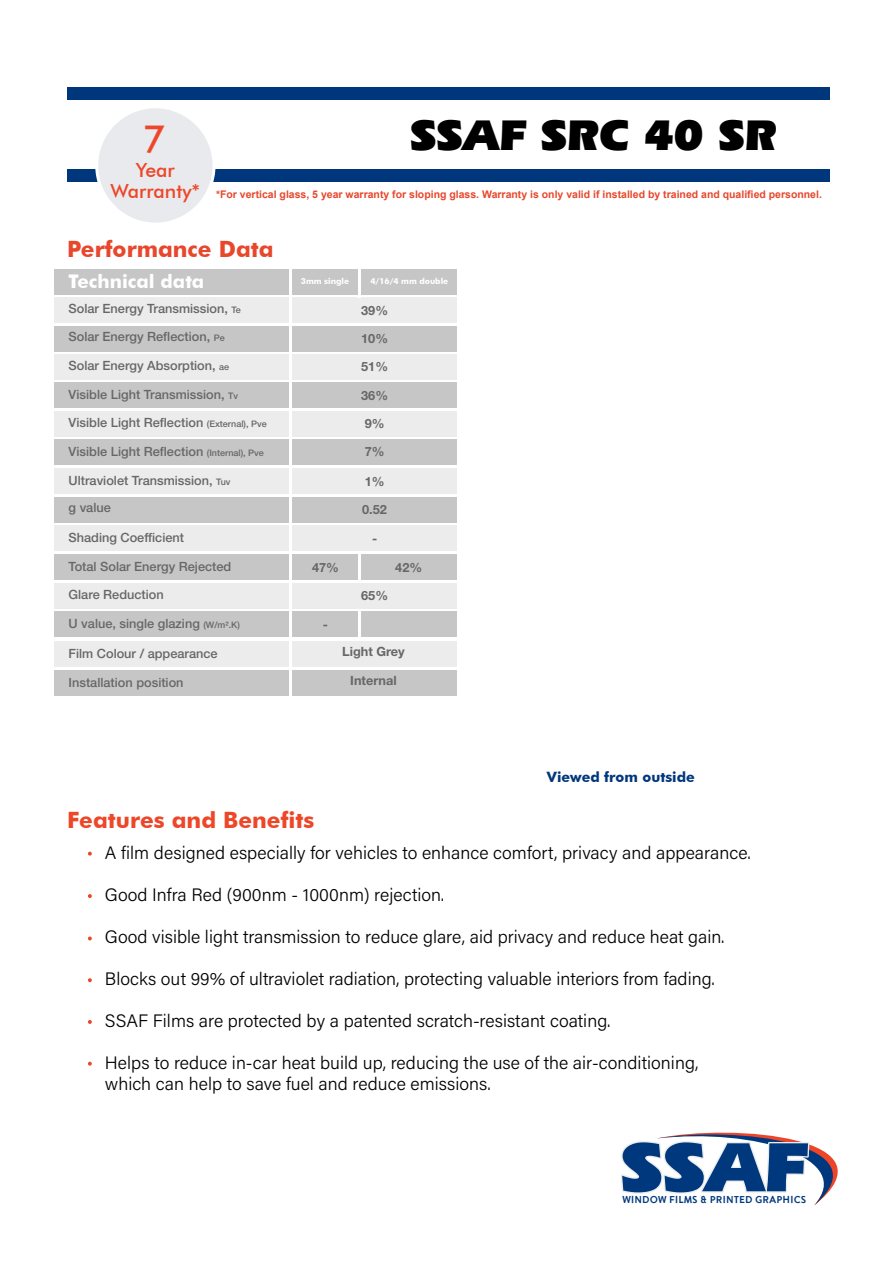
<style>
.page{position:relative;width:893px;height:1263px;background:#fff}
.page>*{position:absolute;margin:0;border:0;box-sizing:border-box;transform-origin:0 0}
.t1{font:900 45px "Eras IT Cby BT";color:#000}
.t2{font:500 39px "Futura BT";color:#ee4628}
.t3{font:700 22.5px "Futura BT";color:#ee4628}
.t4{font:700 22.5px "Futura BT";color:#e8472c}
.t5{font:500 19.5px/21px "Futura BT";color:#ee4628;text-align:center}
.t6{font:700 18.75px "Futura BT";color:#fff}
.t7{font:18px/21px "Acumin Variable Concept";color:#000}
.t8{font:700 14.25px "Futura BT";color:#00377c}
.t9{font:500 12.75px "Helvetica Neue LT Std";color:#666766}
.t10{font:700 12.75px "Helvetica Neue LT Std";color:#666766}
.t11{font:700 10.5px "Arial";color:#e8472c}
.t12{font:700 10.35px "Aron Grotesque";color:#00387d}
.t13{font:700 8.25px "Futura BT";color:#fff}
.s1{font-size:9px}
</style>
<div class="page">
<div style="left:67px;top:87px;width:762px;height:13px;background:#00377c"></div>
<div style="left:67px;top:169px;width:762px;height:13px;background:#00377c"></div>
<div style="left:97px;top:107px;width:117px;height:117px;background:#e8eaed;border-radius:50%"></div>
<div style="left:95px;top:105px;width:121px;height:121px;border:3px solid #fff;border-radius:50%"></div>
<svg style="left:88px;top:852px;width:4px;height:3px"></svg>
<svg style="left:88px;top:894px;width:4px;height:4px"></svg>
<svg style="left:88px;top:978px;width:4px;height:4px"></svg>
<svg style="left:88px;top:1062px;width:4px;height:4px"></svg>
<svg style="left:88px;top:936px;width:4px;height:4px"></svg>
<svg style="left:88px;top:1020px;width:4px;height:4px"></svg>
<svg style="left:621px;top:1132px;width:217px;height:73px"></svg>
<div style="left:54px;top:468px;width:402px;height:26px;background:#ececec"></div>
<div style="left:54px;top:269px;width:402px;height:26px;background:#c6c6c6"></div>
<div style="left:54px;top:382px;width:402px;height:26px;background:#c6c6c6"></div>
<div style="left:54px;top:439px;width:402px;height:26px;background:#c6c6c6"></div>
<div style="left:54px;top:497px;width:402px;height:26px;background:#c6c6c6"></div>
<div style="left:54px;top:554px;width:402px;height:26px;background:#c6c6c6"></div>
<div style="left:54px;top:611px;width:402px;height:26px;background:#c6c6c6"></div>
<div style="left:54px;top:670px;width:402px;height:26px;background:#c6c6c6"></div>
<div style="left:54px;top:297px;width:402px;height:26px;background:#ececec"></div>
<div style="left:54px;top:326px;width:402px;height:26px;background:#c6c6c6"></div>
<div style="left:54px;top:354px;width:402px;height:26px;background:#ececec"></div>
<div style="left:54px;top:411px;width:402px;height:25px;background:#ececec"></div>
<div style="left:54px;top:525px;width:402px;height:26px;background:#ececec"></div>
<div style="left:54px;top:583px;width:402px;height:26px;background:#ececec"></div>
<div style="left:54px;top:641px;width:402px;height:26px;background:#ececec"></div>
<hr style="left:289px;top:266px;width:3px;height:432px;background:#fff">
<hr style="left:358px;top:266px;width:3px;height:31px;background:#fff">
<hr style="left:358px;top:610px;width:3px;height:29px;background:#fff">
<hr style="left:358px;top:553px;width:3px;height:28px;background:#fff">
<h2 class="t2" style="left:143px;top:115px;width:25px">7</h2>
<h1 class="t1" style="left:410px;top:107px;width:368px">SSAF SRC 40 SR</h1>
<p class="t11" style="left:216px;top:187px;width:607px">*For vertical glass, 5 year warranty for sloping glass. Warranty is only valid if installed by trained and qualified personnel.</p>
<p class="t5" style="left:111px;top:160px;width:91px">Year<br>Warranty*</p>
<p class="t4" style="left:67px;top:236px;width:208px">Performance Data</p>
<p class="t6" style="left:69px;top:270px;width:137px">Technical data</p>
<p class="t13" style="left:301px;top:276px;width:50px">3mm single</p>
<p class="t13" style="left:370px;top:276px;width:79px">4/16/4 mm double</p>
<p class="t9" style="left:69px;top:301px;width:174px">Solar Energy Transmission, <span class="s1">Te</span></p>
<p class="t9" style="left:69px;top:329px;width:158px">Solar Energy Reflection, <span class="s1">Pe</span></p>
<p class="t9" style="left:69px;top:357px;width:162px">Solar Energy Absorption, <span class="s1">ae</span></p>
<p class="t9" style="left:69px;top:387px;width:171px">Visible Light Transmission, <span class="s1">Tv</span></p>
<p class="t9" style="left:69px;top:415px;width:200px">Visible Light Reflection <span class="s1">(External), Pve</span></p>
<p class="t9" style="left:69px;top:444px;width:197px">Visible Light Reflection <span class="s1">(Internal), Pve</span></p>
<p class="t9" style="left:69px;top:472px;width:163px">Ultraviolet Transmission, <span class="s1">Tuv</span></p>
<p class="t10" style="left:361px;top:303px;width:28px">39%</p>
<p class="t10" style="left:361px;top:331px;width:28px">10%</p>
<p class="t10" style="left:361px;top:359px;width:28px">51%</p>
<p class="t10" style="left:361px;top:388px;width:28px">36%</p>
<p class="t10" style="left:365px;top:415px;width:21px">9%</p>
<p class="t10" style="left:365px;top:443px;width:21px">7%</p>
<p class="t10" style="left:365px;top:473px;width:21px">1%</p>
<p class="t10" style="left:362px;top:502px;width:26px">0.52</p>
<p class="t10" style="left:372px;top:530px;width:7px">-</p>
<p class="t9" style="left:69px;top:500px;width:44px">g value</p>
<p class="t9" style="left:69px;top:530px;width:117px">Shading Coefficient</p>
<p class="t9" style="left:69px;top:559px;width:164px">Total Solar Energy Rejected</p>
<p class="t9" style="left:69px;top:587px;width:97px">Glare Reduction</p>
<p class="t10" style="left:312px;top:560px;width:28px">47%</p>
<p class="t10" style="left:395px;top:559px;width:28px">42%</p>
<p class="t10" style="left:361px;top:587px;width:28px">65%</p>
<p class="t9" style="left:69px;top:616px;width:173px">U value, single glazing <span class="s1">(W/m².K)</span></p>
<p class="t10" style="left:323px;top:617px;width:7px">-</p>
<p class="t9" style="left:69px;top:646px;width:151px">Film Colour / appearance</p>
<p class="t10" style="left:342px;top:644px;width:64px">Light Grey</p>
<p class="t10" style="left:350px;top:673px;width:48px">Internal</p>
<p class="t9" style="left:69px;top:674px;width:117px">Installation position</p>
<p class="t3" style="left:67px;top:806px;width:249px">Features and Benefits</p>
<p class="t8" style="left:547px;top:768px;width:149px">Viewed from outside</p>
<p class="t7" style="left:105px;top:842px;width:647px">A film designed especially for vehicles to enhance comfort, privacy and appearance.</p>
<p class="t7" style="left:105px;top:884px;width:341px">Good Infra Red (900nm - 1000nm) rejection.</p>
<p class="t7" style="left:105px;top:926px;width:621px">Good visible light transmission to reduce glare, aid privacy and reduce heat gain.</p>
<p class="t7" style="left:105px;top:968px;width:611px">Blocks out 99% of ultraviolet radiation, protecting valuable interiors from fading.</p>
<p class="t7" style="left:105px;top:1010px;width:507px">SSAF Films are protected by a patented scratch-resistant coating.</p>
<p class="t7" style="left:105px;top:1052px;width:595px">Helps to reduce in-car heat build up, reducing the use of the air-conditioning, which can help to save fuel and reduce emissions.</p>
<p class="t12" style="left:622px;top:1193px;width:185px">WINDOW FILMS &amp; PRINTED GRAPHICS</p>
</div>
